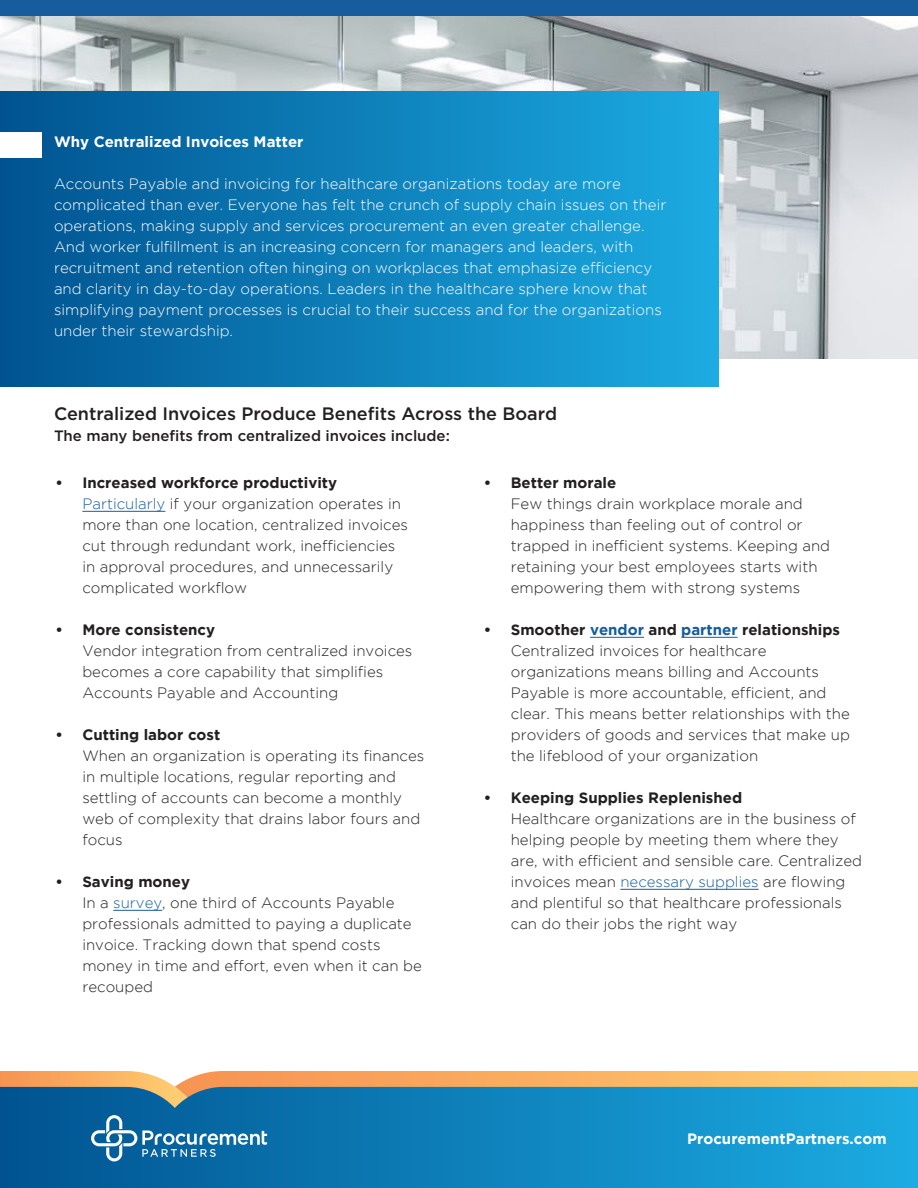
<style>
.page{position:relative;width:918px;height:1188px;background:#fff}
.page>*{position:absolute;margin:0;border:0;box-sizing:border-box;transform-origin:0 0}
.t1{font:500 18px "Gotham";color:#231f20}
.t2{font:300 15px/21px "Gotham";color:#231f20}
.t3{font:300 15px/21px "Gotham";color:#fff}
.t4{font:700 15px "Gotham";color:#fff}
.t5{font:500 15px "Gotham";color:#231f20}
.s1{font-weight:700}
.s2{color:#175d9e}
.s3{font-weight:700;color:#175d9e}
</style>
<div class="page">
<svg style="left:0;top:1071px;width:918px;height:16px;background:#f9b266"></svg>
<svg style="left:0;top:1087px;width:918px;height:101px;background:#1082bb"></svg>
<svg style="left:91px;top:1115px;width:176px;height:46px;background:#317fb0"></svg>
<img style="left:0;top:15px;width:918px;height:343px">
<div style="left:0;top:92px;width:718px;height:295px;background:linear-gradient(to right,#005390,#1cabe2)"></div>
<div style="left:0;top:133px;width:41px;height:25px;background:#fff"></div>
<hr style="left:82px;top:511px;width:83px;height:1px;background:#175d9e">
<hr style="left:113px;top:910px;width:49px;height:1px;background:#175d9e">
<hr style="left:590px;top:637px;width:54px;height:1px;background:#175d9e">
<hr style="left:681px;top:637px;width:57px;height:1px;background:#175d9e">
<hr style="left:620px;top:889px;width:139px;height:1px;background:#175d9e">
<div style="left:0;top:0;width:918px;height:15px;background:#175d9e"></div>
<p class="t4" style="left:54px;top:133px;width:251px">Why Centralized Invoices Matter</p>
<p class="t3" style="left:54px;top:173px;width:614px">Accounts Payable and invoicing for healthcare organizations today are more complicated than ever. Everyone has felt the crunch of supply chain issues on their operations, making supply and services procurement an even greater challenge.<br>And worker fulfillment is an increasing concern for managers and leaders, with recruitment and retention often hinging on workplaces that emphasize efficiency and clarity in day-to-day operations. Leaders in the healthcare sphere know that simplifying payment processes is crucial to their success and for the organizations under their stewardship.</p>
<p class="t1" style="left:54px;top:402px;width:505px">Centralized Invoices Produce Benefits Across the Board</p>
<p class="t5" style="left:54px;top:426px;width:397px">The many benefits from centralized invoices include:</p>
<p class="t2" style="left:82px;top:472px;width:327px;text-indent:-27px"><span class="s1">• Increased workforce productivity </span><span class="s2">Particularly</span> if your organization operates in more than one location, centralized invoices cut through redundant work, inefficiencies in approval procedures, and unnecessarily complicated workflow</p>
<p class="t2" style="left:82px;top:619px;width:332px;text-indent:-27px"><span class="s1">• More consistency<br></span>Vendor integration from centralized invoices becomes a core capability that simplifies Accounts Payable and Accounting</p>
<p class="t2" style="left:82px;top:724px;width:343px;text-indent:-27px"><span class="s1">• Cutting labor cost<br></span>When an organization is operating its finances in multiple locations, regular reporting and settling of accounts can become a monthly web of complexity that drains labor fours and focus</p>
<p class="t2" style="left:82px;top:871px;width:341px;text-indent:-27px"><span class="s1">• Saving money<br></span>In a <span class="s2">survey</span>, one third of Accounts Payable professionals admitted to paying a duplicate invoice. Tracking down that spend costs money in time and effort, even when it can be recouped</p>
<p class="t2" style="left:511px;top:472px;width:321px;text-indent:-27px"><span class="s1">• Better morale<br></span>Few things drain workplace morale and happiness than feeling out of control or trapped in inefficient systems. Keeping and retaining your best employees starts with empowering them with strong systems</p>
<p class="t2" style="left:511px;top:619px;width:341px;text-indent:-27px"><span class="s1">• Smoother</span> <span class="s3">vendor</span> <span class="s1">and</span> <span class="s3">partner</span> <span class="s1">relationships </span>Centralized invoices for healthcare organizations means billing and Accounts Payable is more accountable, efficient, and clear. This means better relationships with the providers of goods and services that make up the lifeblood of your organization</p>
<p class="t2" style="left:511px;top:787px;width:353px;text-indent:-27px"><span class="s1">• Keeping Supplies Replenished<br></span>Healthcare organizations are in the business of helping people by meeting them where they are, with efficient and sensible care. Centralized invoices mean <span class="s2">necessary supplies</span> are flowing and plentiful so that healthcare professionals can do their jobs the right way</p>
<p class="t4" style="left:687px;top:1130px;width:201px">ProcurementPartners.com</p>
</div>
